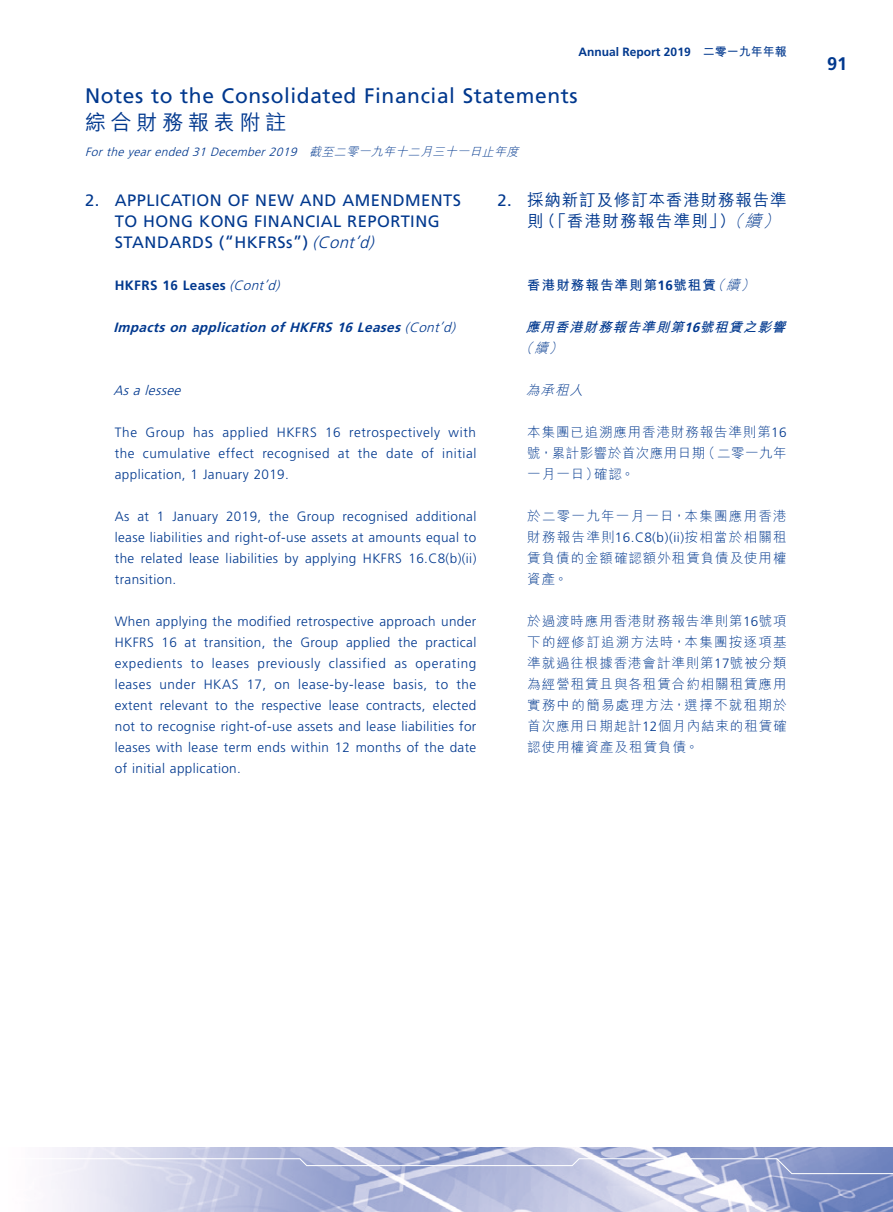
<style>
.page{position:relative;width:893px;height:1212px;background:#fff}
.page>*{position:absolute;margin:0;border:0;box-sizing:border-box;transform-origin:0 0}
.t1{font:21px "Frutiger LT Std";letter-spacing:.03em;color:#00388e}
.t2{font:500 21px "M Hei HK";letter-spacing:.23em;color:#00388e}
.t3{font:700 18.15px "Frutiger LT Std";color:#00388e}
.Heading_1{font:16.5px/21px "Frutiger LT Std";letter-spacing:.03em;color:#00388e}
.C_Heading_1{font:500 16.5px/21px "M Hei HK";letter-spacing:.05em;color:#00388e;text-align:right}
.Body_Text{font:300 13.5px/21px "Frutiger LT Std";letter-spacing:.03em;color:#00388e;text-align:justify}
.C_Body_Text{font:300 13.5px/21px "M Hei HK";letter-spacing:.07em;color:#00388e;text-align:justify}
.Heading_3{font:italic 700 13.5px "Frutiger LT Std";color:#00388e}
.C_Heading_3{font:italic 700 13.5px/21px "M Hei HK";color:#00388e}
.Heading_2{font:700 13.5px "Frutiger LT Std";letter-spacing:.03em;color:#00388e}
.C_Heading_2{font:700 13.5px "M Hei HK";letter-spacing:.08em;color:#00388e}
.Heading_4{font:italic 300 13.5px "Frutiger LT Std";color:#00388e}
.C_Heading_4{font:italic 300 13.5px "M Hei HK";color:#00388e}
.t4{font:italic 300 12px "Frutiger LT Std";color:#00388e}
.t5{font:700 12px "Frutiger LT Std";color:#00388e}
.s1{font-family:"M Hei HK"}
.s2{font-weight:300;font-style:italic}
.s3{font-weight:300}
.s4{font-family:"Frutiger LT Std";font-weight:400}
.s5{font-family:"Frutiger LT Std"}
</style>
<div class="page">
<img style="left:52px;top:1147px;width:841px;height:65px">
<svg style="left:52px;top:1158px;width:841px;height:16px;background:#b9c0de"></svg>
<p class="t5" style="left:579px;top:44px;width:210px">Annual Report 2019 <span class="s1">二零一九年年報</span></p>
<h1 class="t1" style="left:85px;top:83px;width:494px">Notes to the Consolidated Financial Statements</h1>
<h1 class="t2" style="left:85px;top:107px;width:203px">綜合財務報表附註</h1>
<p class="t4" style="left:85px;top:145px;width:438px">Forthe yearended 31 December2019 <span class="s1">截至二零一九年十二月三十一日止年度</span></p>
<p class="Heading_1" style="left:115px;top:190px;width:348px;text-indent:-30px">2. APPLICATION OF NEW AND AMENDMENTS<br>TO HONG KONG FINANCIAL REPORTING<br>STANDARDS (“HKFRSs”) <span class="s2">(Cont’d)</span></p>
<p class="Heading_2" style="left:115px;top:277px;width:170px">HKFRS 16 Leases <span class="s2">(Cont’d)</span></p>
<p class="Heading_3" style="left:113px;top:319px;width:347px">Impactson application ofHKFRS 16 Leases<span class="s3">(Cont’d)</span></p>
<p class="Heading_4" style="left:113px;top:383px;width:72px">Asa lessee</p>
<p class="Body_Text" style="left:115px;top:422px;width:363px">The Group has applied HKFRS 16 retrospectively with the cumulative effect recognised at the date of initial application, 1 January 2019.</p>
<p class="Body_Text" style="left:115px;top:506px;width:363px">As at 1 January 2019, the Group recognised additional lease liabilities and right-of-use assets at amounts equal to the related lease liabilities by applying HKFRS 16.C8(b)(ii) transition.</p>
<p class="Body_Text" style="left:115px;top:611px;width:363px">When applying the modified retrospective approach under HKFRS 16 at transition, the Group applied the practical expedients to leases previously classified as operating leases under HKAS 17, on lease-by-lease basis, to the extent relevant to the respective lease contracts, elected not to recognise right-of-use assets and lease liabilities for leases with lease term ends within 12 months of the date of initial application.</p>
<p class="C_Heading_1" style="left:497px;top:188px;width:291px"><span class="s4">2.</span> 採納新訂及修訂本香港財務報告準則（「香港財務報告準則」）<span class="s2">（續）</span></p>
<p class="C_Heading_2" style="left:527px;top:275px;width:232px">香港財務報告準則第<span class="s5">16</span>號租賃<span class="s2">（續）</span></p>
<p class="C_Heading_3" style="left:519px;top:315px;width:272px;text-indent:7px">應用香港財務報告準則第<span class="s5">16</span>號租賃之影響<span class="s3">（續）</span></p>
<p class="C_Heading_4" style="left:526px;top:383px;width:62px">為承租人</p>
<p class="C_Body_Text" style="left:527px;top:421px;width:261px">本集團已追溯應用香港財務報告準則第<span class="s5">16</span>號，累計影響於首次應用日期（二零一九年一月一日）確認。</p>
<p class="C_Body_Text" style="left:527px;top:505px;width:261px">於二零一九年一月一日，本集團應用香港財務報告準則<span class="s5">16.C8(b)(ii)</span>按相當於相關租賃負債的金額確認額外租賃負債及使用權資產。</p>
<p class="C_Body_Text" style="left:527px;top:610px;width:261px">於過渡時應用香港財務報告準則第<span class="s5">16</span>號項下的經修訂追溯方法時，本集團按逐項基準就過往根據香港會計準則第<span class="s5">17</span>號被分類為經營租賃且與各租賃合約相關租賃應用實務中的簡易處理方法，選擇不就租期於首次應用日期起計<span class="s5">12</span>個月內結束的租賃確認使用權資產及租賃負債。</p>
<h2 class="t3" style="left:827px;top:53px;width:21px">91</h2>
</div>
